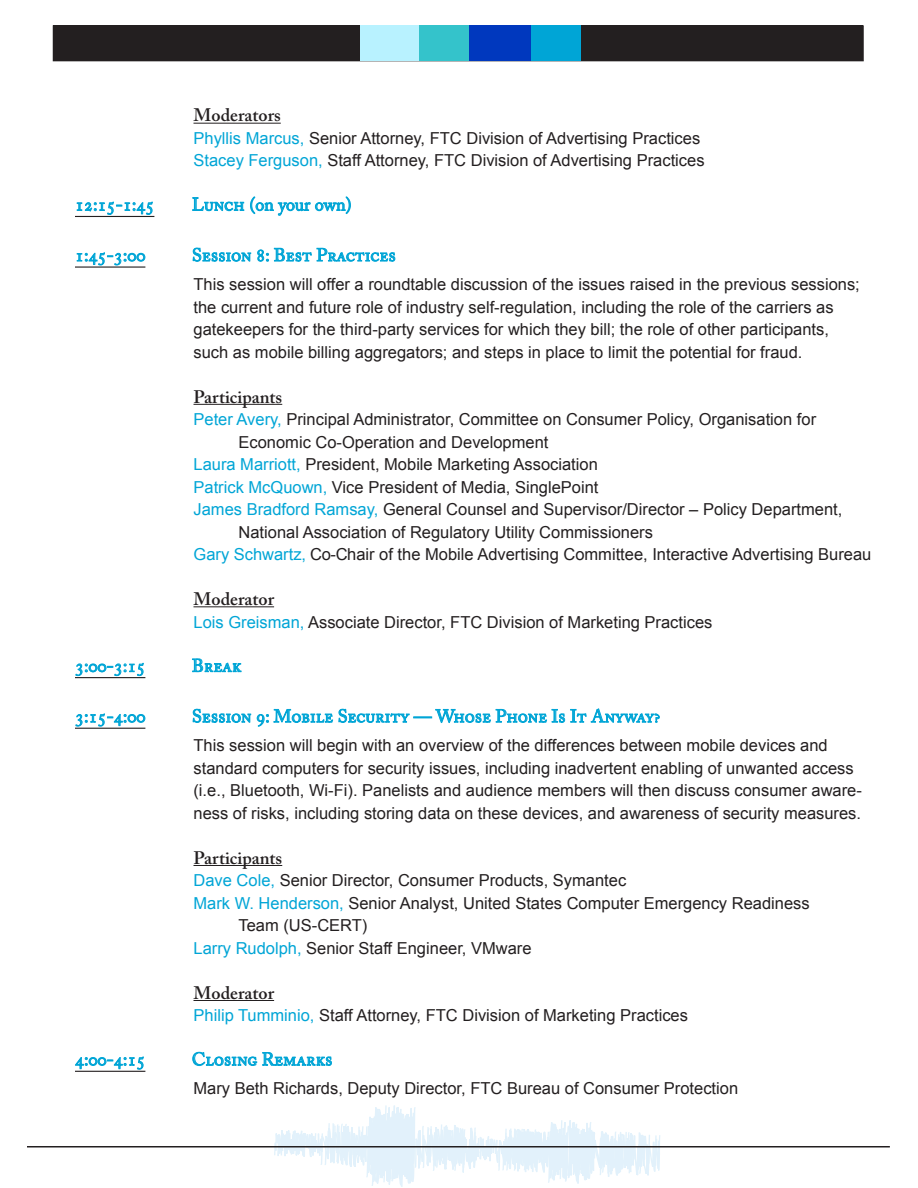
<style>
.page{position:relative;width:918px;height:1188px;background:#fff}
.page>*{position:absolute;margin:0;border:0;box-sizing:border-box;transform-origin:0 0}
.Panel_time{font:18px "Adobe Caslon Pro";color:#00a5d6}
.NameTitleHead{font:600 18px "Adobe Caslon Pro";color:#231f20}
.Participants{font:16.5px/22.5px "Arial";color:#231f20}
.Description{font:16.5px/22.5px "Arial";color:#231f20}
.NameTitle{font:16.5px "Arial";color:#231f20}
.s1{color:#00a5d6}
</style>
<div class="page">
<svg style="left:274px;top:1105px;width:386px;height:82px"></svg>
<div style="left:53px;top:26px;width:810px;height:35px;background:#231f20"></div>
<div style="left:463px;top:25px;width:72px;height:36px;background:#0038be"></div>
<div style="left:415px;top:25px;width:54px;height:36px;background:#34c3cb"></div>
<div style="left:360px;top:25px;width:58px;height:36px;background:#b8f2ff"></div>
<div style="left:531px;top:25px;width:49px;height:36px;background:#00a5d6"></div>
<hr style="left:194px;top:123px;width:87px;height:1px;background:#231f20">
<hr style="left:75px;top:216px;width:79px;height:1px;background:#231f20">
<hr style="left:75px;top:266px;width:70px;height:2px;background:#231f20">
<hr style="left:194px;top:404px;width:88px;height:1px;background:#231f20">
<hr style="left:194px;top:606px;width:80px;height:1px;background:#231f20">
<hr style="left:75px;top:677px;width:70px;height:1px;background:#231f20">
<hr style="left:75px;top:728px;width:70px;height:1px;background:#231f20">
<hr style="left:194px;top:865px;width:88px;height:1px;background:#231f20">
<hr style="left:194px;top:1000px;width:80px;height:1px;background:#231f20">
<hr style="left:75px;top:1071px;width:70px;height:1px;background:#231f20">
<svg style="left:77px;top:201px;width:75px;height:14px"></svg>
<svg style="left:193px;top:198px;width:51px;height:13px"></svg>
<svg style="left:250px;top:197px;width:101px;height:19px"></svg>
<svg style="left:77px;top:252px;width:68px;height:13px"></svg>
<svg style="left:193px;top:248px;width:58px;height:14px"></svg>
<svg style="left:258px;top:248px;width:137px;height:14px"></svg>
<svg style="left:76px;top:662px;width:67px;height:14px"></svg>
<svg style="left:192px;top:659px;width:49px;height:14px"></svg>
<svg style="left:76px;top:713px;width:69px;height:13px"></svg>
<svg style="left:193px;top:709px;width:58px;height:14px"></svg>
<svg style="left:257px;top:709px;width:76px;height:17px"></svg>
<svg style="left:339px;top:709px;width:321px;height:14px"></svg>
<svg style="left:75px;top:1056px;width:68px;height:13px"></svg>
<svg style="left:193px;top:1052px;width:139px;height:14px"></svg>
<hr style="left:27px;top:1146px;width:863px;height:2px;background:#231f20">
<p class="NameTitleHead" style="left:194px;top:105px;width:89px">Moderators</p>
<p class="Participants" style="left:194px;top:127px;width:508px"><span class="s1">Phyllis Marcus,</span> Senior Attorney, FTC Division of Advertising Practices</p>
<p class="Participants" style="left:194px;top:150px;width:513px"><span class="s1">Stacey Ferguson,</span> Staff Attorney, FTC Division of Advertising Practices</p>
<p class="Panel_time" style="left:75px;top:194px;width:81px">12:15-1:45</p>
<p class="Panel_time" style="left:192px;top:194px;width:161px">Lunch (on your own)</p>
<p class="Panel_time" style="left:75px;top:244px;width:72px">1:45-3:00</p>
<p class="Panel_time" style="left:192px;top:244px;width:205px">Session 8: Best Practices</p>
<p class="Description" style="left:194px;top:273px;width:668px">This session will offer a roundtable discussion of the issues raised in the previous sessions; the current and future role of industry self-regulation, including the role of the carriers as gatekeepers for the third-party services for which they bill; the role of other participants, such as mobile billing aggregators; and steps in place to limit the potential for fraud.</p>
<p class="NameTitleHead" style="left:194px;top:386px;width:90px">Participants</p>
<p class="Participants" style="left:238px;top:408px;width:579px;text-indent:-45px"><span class="s1">Peter Avery,</span> Principal Administrator, Committee on Consumer Policy, Organisation for<br>Economic Co-Operation and Development</p>
<p class="Participants" style="left:194px;top:453px;width:406px"><span class="s1">Laura Marriott,</span> President, Mobile Marketing Association</p>
<p class="Participants" style="left:194px;top:476px;width:407px"><span class="s1">Patrick McQuown,</span> Vice President of Media, SinglePoint</p>
<p class="Participants" style="left:238px;top:498px;width:605px;text-indent:-45px"><span class="s1">James Bradford Ramsay,</span> General Counsel and Supervisor/Director – Policy Department,<br>National Association of Regulatory Utility Commissioners</p>
<p class="Participants" style="left:194px;top:543px;width:679px"><span class="s1">Gary Schwartz,</span> Co-Chair of the Mobile Advertising Committee, Interactive Advertising Bureau</p>
<p class="NameTitleHead" style="left:194px;top:588px;width:82px">Moderator</p>
<p class="Participants" style="left:194px;top:611px;width:520px"><span class="s1">Lois Greisman,</span> Associate Director, FTC Division of Marketing Practices</p>
<p class="Panel_time" style="left:75px;top:655px;width:72px">3:00-3:15</p>
<p class="Panel_time" style="left:192px;top:655px;width:51px">Break</p>
<p class="Panel_time" style="left:75px;top:705px;width:72px">3:15-4:00</p>
<p class="Panel_time" style="left:192px;top:705px;width:469px">Session 9: Mobile Security — Whose Phone Is It Anyway?</p>
<p class="Description" style="left:194px;top:734px;width:670px">This session will begin with an overview of the differences between mobile devices and standard computers for security issues, including inadvertent enabling of unwanted access (i.e., Bluetooth, Wi-Fi). Panelists and audience members will then discuss consumer aware&shy;ness of risks, including storing data on these devices, and awareness of security measures.</p>
<p class="NameTitleHead" style="left:194px;top:847px;width:90px">Participants</p>
<p class="Participants" style="left:194px;top:869px;width:434px"><span class="s1">Dave Cole,</span> Senior Director, Consumer Products, Symantec</p>
<p class="Participants" style="left:238px;top:892px;width:573px;text-indent:-45px"><span class="s1">Mark W. Henderson,</span> Senior Analyst, United States Computer Emergency Readiness<br>Team (US-CERT)</p>
<p class="Participants" style="left:194px;top:937px;width:340px"><span class="s1">Larry Rudolph,</span> Senior Staff Engineer, VMware</p>
<p class="NameTitleHead" style="left:194px;top:982px;width:82px">Moderator</p>
<p class="Participants" style="left:194px;top:1004px;width:496px"><span class="s1">Philip Tumminio,</span> Staff Attorney, FTC Division of Marketing Practices</p>
<p class="Panel_time" style="left:75px;top:1049px;width:72px">4:00-4:15</p>
<p class="Panel_time" style="left:192px;top:1049px;width:142px">Closing Remarks</p>
<p class="NameTitle" style="left:194px;top:1078px;width:546px">Mary Beth Richards, Deputy Director, FTC Bureau of Consumer Protection</p>
</div>
